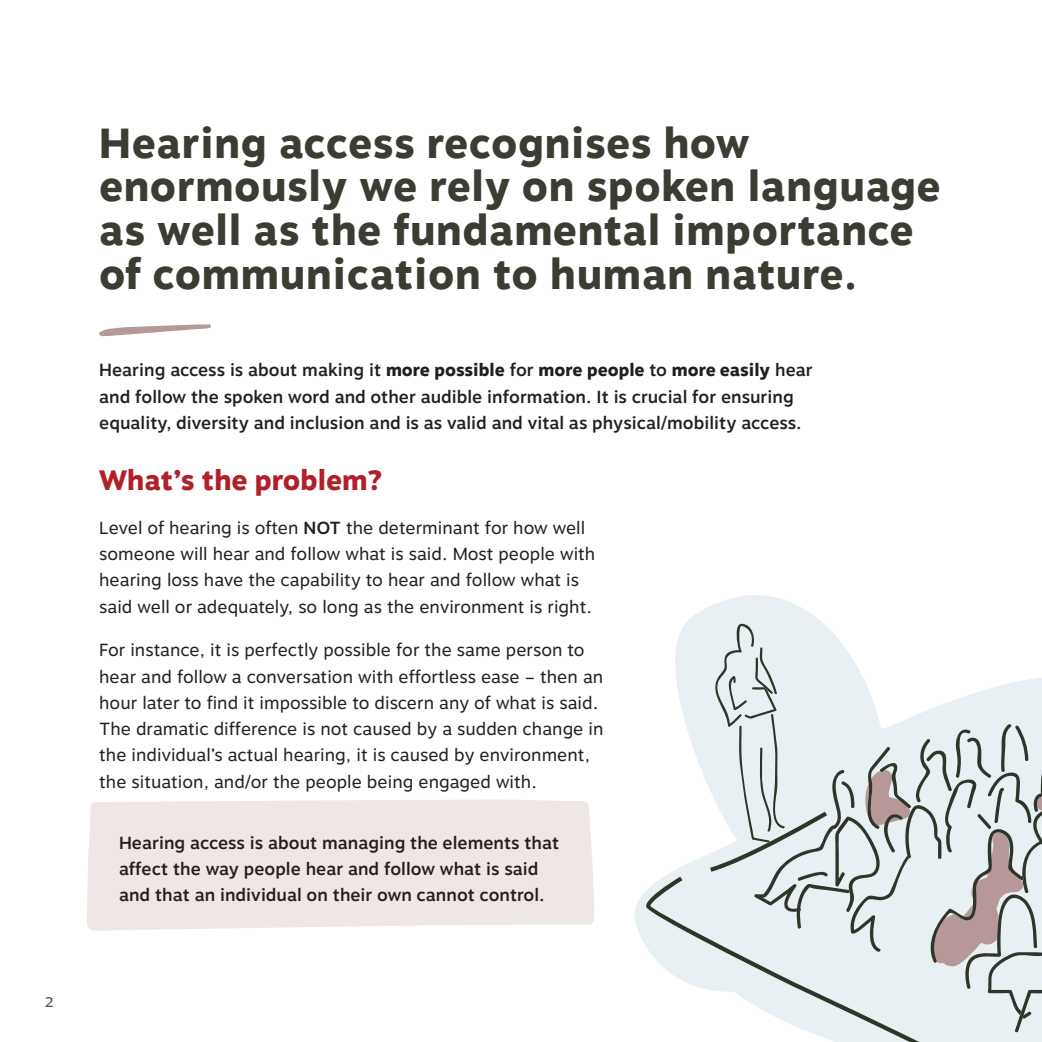
<style>
.page{position:relative;width:1042px;height:1042px;background:#fff}
.page>*{position:absolute;margin:0;border:0;box-sizing:border-box;transform-origin:0 0}
.t1{font:800 42px/43.8px "Motiva Sans";letter-spacing:.015em;color:#3b3d33}
.t2{font:800 28px "Motiva Sans";color:#b11f28}
.List{font:17.5px/26.2px "Motiva Sans";color:#231f20}
.Body{font:500 17.5px/26.2px "Motiva Sans";color:#231f20}
.List-2{font:500 17.5px/26.2px "Motiva Sans";color:#231f20}
.t3{font:14px "Motiva Sans";color:#231f20}
.s1{font-weight:800}
.s2{font-weight:500}
</style>
<div class="page">
<div style="left:87px;top:799px;width:507px;height:132px;background:#eee7e5"></div>
<svg style="left:634px;top:595px;width:189px;height:347px"></svg>
<svg style="left:644px;top:876px;width:66px;height:114px;fill:#e8f0f3"></svg>
<svg style="left:710px;top:623px;width:332px;height:419px;background:#d9dfe0"></svg>
<svg style="left:99px;top:324px;width:112px;height:12px"></svg>
<p class="t3" style="left:45px;top:991px;width:10px">2</p>
<p class="t1" style="left:99px;top:122px;width:843px">Hearing access recognises how enormously we rely on spoken language as well as the fundamental importance of communication to human nature.</p>
<p class="Body" style="left:99px;top:357px;width:715px">Hearing access is about making it <span class="s1">more possible</span> for <span class="s1">more people</span> to <span class="s1">more easily</span> hear and follow the spoken word and other audible information. It is crucial for ensuring equality, diversity and inclusion and is as valid and vital as physical/mobility access.</p>
<h3 class="t2" style="left:99px;top:460px;width:285px">What’s the problem?</h3>
<p class="List" style="left:99px;top:515px;width:498px">Level of hearing is often <span class="s2">NOT</span> the determinant for how well someone will hear and follow what is said. Most people with hearing loss have the capability to hear and follow what is said well or adequately, so long as the environment is right.</p>
<p class="List" style="left:99px;top:637px;width:506px">For instance, it is perfectly possible for the same person to hear and follow a conversation with effortless ease – then an hour later to find it impossible to discern any of what is said.<br>The dramatic difference is not caused by a sudden change in the individual’s actual hearing, it is caused by environment, the situation, and/or the people being engaged with.</p>
<p class="List-2" style="left:119px;top:830px;width:442px">Hearing access is about managing the elements that affect the way people hear and follow what is said and that an individual on their own cannot control.</p>
</div>
